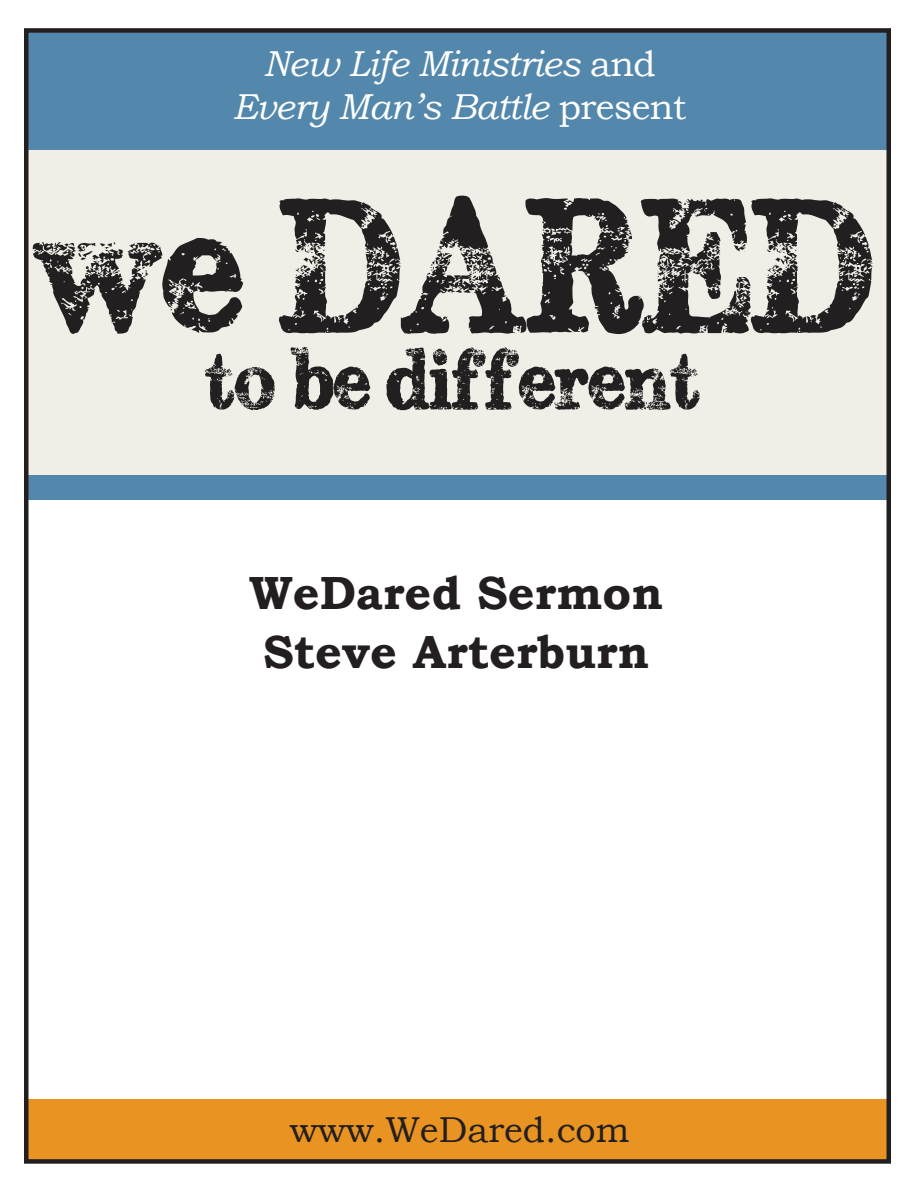
<style>
.page{position:relative;width:918px;height:1188px;background:#fff}
.page>*{position:absolute;margin:0;border:0;box-sizing:border-box;transform-origin:0 0}
.t1{font:700 46.5px "Bookman Old Style";color:#231f20}
.t2{font:italic 36px "Bookman Old Style";letter-spacing:-.02em;color:#fff}
.t3{font:36px "Bookman Old Style";color:#231f20}
.s1{font-style:normal}
</style>
<div class="page">
<div style="left:27px;top:1099px;width:859px;height:63px;background:#e99422"></div>
<div style="left:26px;top:30px;width:864px;height:470px;background:#5388ac"></div>
<div style="left:26px;top:150px;width:864px;height:325px;background:#f1ede7"></div>
<div style="left:24px;top:28px;width:867px;height:1136px;border:4px solid #231f20"></div>
<svg style="left:33px;top:195px;width:840px;height:139px"></svg>
<svg style="left:205px;top:347px;width:495px;height:63px"></svg>
<p class="t2" style="left:263px;top:39px;width:394px">New Life Ministries <span class="s1">and</span></p>
<p class="t2" style="left:233px;top:82px;width:455px">Every Man’s Battle <span class="s1">present</span></p>
<p class="t1" style="left:249px;top:560px;width:415px">WeDared Sermon</p>
<p class="t1" style="left:263px;top:618px;width:387px">Steve Arterburn</p>
<p class="t3" style="left:290px;top:1106px;width:341px">www.WeDared.com</p>
</div>
